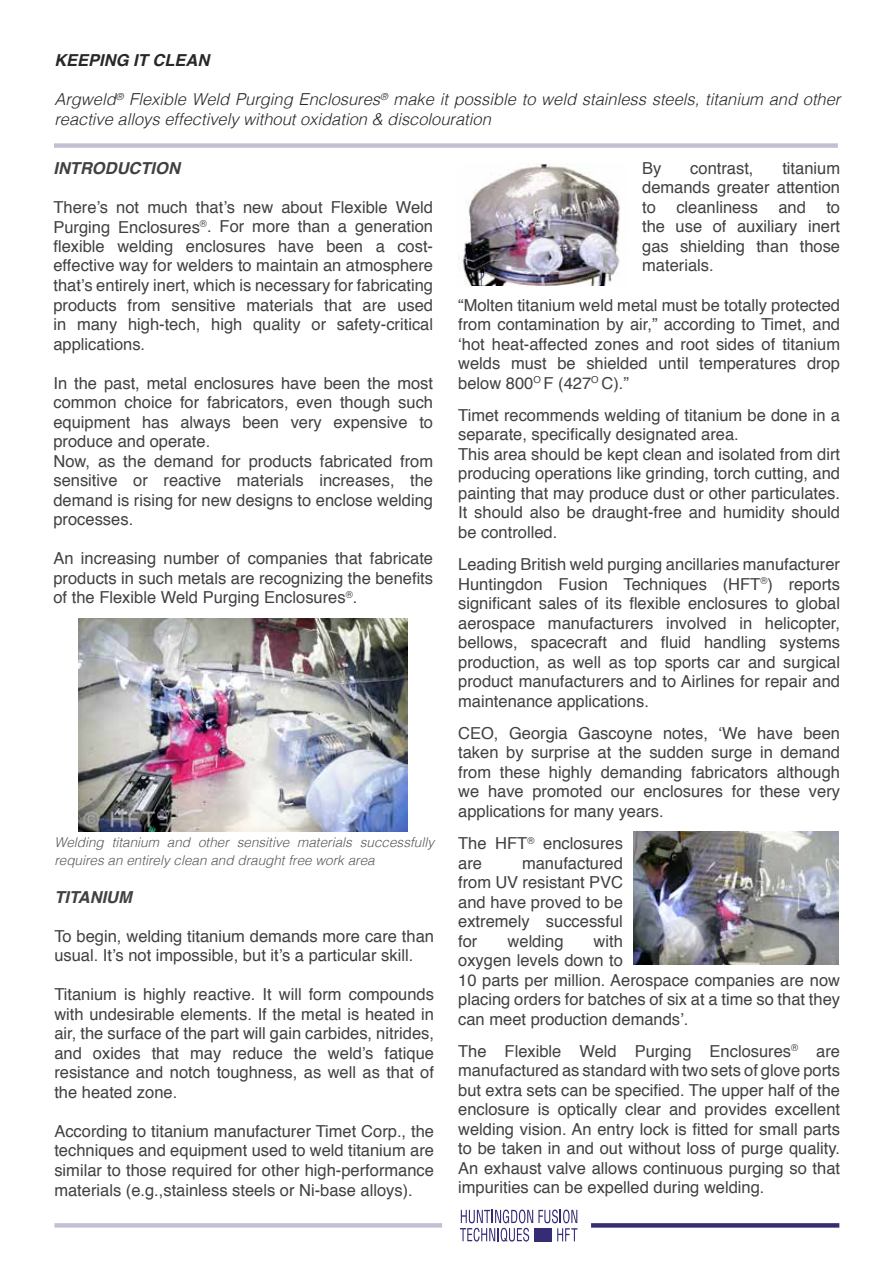
<style>
.page{position:relative;width:893px;height:1263px;background:#fff}
.page>*{position:absolute;margin:0;border:0;box-sizing:border-box;transform-origin:0 0}
.t1{font:16.5px/19.5px "Helvetica";color:#414042;text-align:justify}
.t2{font:italic 300 16.5px/19.5px "Helvetica";color:#292829}
.t3{font:italic 700 16.5px "Helvetica";color:#414042}
.t4{font:italic 700 16.5px "Helvetica";color:#292829}
.t5{font:italic 300 13.5px/18px "Helvetica";color:#58595b}
</style>
<div class="page">
<hr style="left:54px;top:1223px;width:388px;height:4px;background:#c2c1d4">
<svg style="left:460px;top:1209px;width:117px;height:33px"></svg>
<div style="left:535px;top:1228px;width:17px;height:14px;background:#342c74"></div>
<svg style="left:591px;top:1223px;width:248px;height:4px"></svg>
<div style="left:54px;top:143px;width:784px;height:5px;background:#c2c1d4"></div>
<img style="left:79px;top:619px;width:328px;height:213px">
<img style="left:458px;top:164px;width:162px;height:121px">
<img style="left:634px;top:832px;width:205px;height:132px">
<p class="t4" style="left:54px;top:47px;width:156px">KEEPING IT CLEAN</p>
<p class="t2" style="left:54px;top:89px;width:788px">Argweld<sup>®</sup> Flexible Weld Purging Enclosures<sup>®</sup> make it possible to weld stainless steels, titanium and other reactive alloys effectively without oxidation &amp; discolouration</p>
<p class="t1" style="left:642px;top:159px;width:21px">By</p>
<p class="t1" style="left:690px;top:159px;width:65px">contrast,</p>
<p class="t3" style="left:53px;top:155px;width:128px">INTRODUCTION</p>
<p class="t1" style="left:53px;top:198px;width:381px">There’s not much that’s new about Flexible Weld Purging Enclosures<sup>®</sup>. For more than a generation flexible welding enclosures have been a cost&shy;effective way for welders to maintain an atmosphere that’s entirely inert, which is necessary for fabricating products from sensitive materials that are used in many high-tech, high quality or safety-critical applications.</p>
<p class="t1" style="left:53px;top:373px;width:381px;text-align:left">In the past, metal enclosures have been the most common choice for fabricators, even though such equipment has always been very expensive to produce and operate.<br>Now, as the demand for products fabricated from sensitive or reactive materials increases, the demand is rising for new designs to enclose welding processes.</p>
<p class="t1" style="left:53px;top:549px;width:381px">An increasing number of companies that fabricate products in such metals are recognizing the benefits of the Flexible Weld Purging Enclosures<sup>®</sup>.</p>
<p class="t1" style="left:642px;top:159px;width:199px;text-indent:140px">titanium demands greater attention to cleanliness and to the use of auxiliary inert gas shielding than those materials.</p>
<p class="t1" style="left:458px;top:295px;width:383px">“Molten titanium weld metal must be totally protected from contamination by air,” according to Timet, and ‘hot heat-affected zones and root sides of titanium welds must be shielded until temperatures drop below 800<sup>O</sup> F (427<sup>O</sup> C).”</p>
<p class="t1" style="left:458px;top:406px;width:383px;text-align:left">Timet recommends welding of titanium be done in a separate, specifically designated area.<br>This area should be kept clean and isolated from dirt producing operations like grinding, torch cutting, and painting that may produce dust or other particulates.<br>It should also be draught-free and humidity should be controlled.</p>
<p class="t1" style="left:458px;top:555px;width:383px">Leading British weld purging ancillaries manufacturer Huntingdon Fusion Techniques (HFT<sup>®</sup>) reports significant sales of its flexible enclosures to global aerospace manufacturers involved in helicopter, bellows, spacecraft and fluid handling systems production, as well as top sports car and surgical product manufacturers and to Airlines for repair and maintenance applications.</p>
<p class="t1" style="left:458px;top:724px;width:383px">CEO, Georgia Gascoyne notes, ‘We have been taken by surprise at the sudden surge in demand from these highly demanding fabricators although we have promoted our enclosures for these very applications for many years.</p>
<p class="t1" style="left:458px;top:834px;width:166px">The HFT<sup>®</sup> enclosures are</p>
<p class="t5" style="left:54px;top:832px;width:381px">Welding titanium and other sensitive materials successfully requires an entirely clean and draught free work area</p>
<p class="t3" style="left:54px;top:883px;width:79px">TITANIUM</p>
<p class="t1" style="left:54px;top:927px;width:381px">To begin, welding titanium demands more care than usual. It’s not impossible, but it’s a particular skill.</p>
<p class="t1" style="left:54px;top:985px;width:381px">Titanium is highly reactive. It will form compounds with undesirable elements. If the metal is heated in air, the surface of the part will gain carbides, nitrides, and oxides that may reduce the weld’s fatique resistance and notch toughness, as well as that of the heated zone.</p>
<p class="t1" style="left:54px;top:1122px;width:381px">According to titanium manufacturer Timet Corp., the techniques and equipment used to weld titanium are similar to those required for other high-performance materials (e.g.,stainless steels or Ni-base alloys).</p>
<p class="t1" style="left:458px;top:853px;width:166px;text-indent:64px">manufactured from UV resistant PVC and have proved to be extremely successful for</p>
<p class="t1" style="left:458px;top:931px;width:383px;text-align:left;text-indent:135px">with<br>oxygen levels down to<br>10 parts per million. Aerospace companies are now placing orders for batches of six at a time so that they can meet production demands’.</p>
<p class="t1" style="left:458px;top:1042px;width:383px">The Flexible Weld Purging Enclosures<sup>®</sup> are manufactured as standard with two sets of glove ports but extra sets can be specified. The upper half of the enclosure is optically clear and provides excellent welding vision. An entry lock is fitted for small parts to be taken in and out without loss of purge quality.<br>An exhaust valve allows continuous purging so that impurities can be expelled during welding.</p>
<p class="t1" style="left:508px;top:931px;width:57px">welding</p>
</div>
